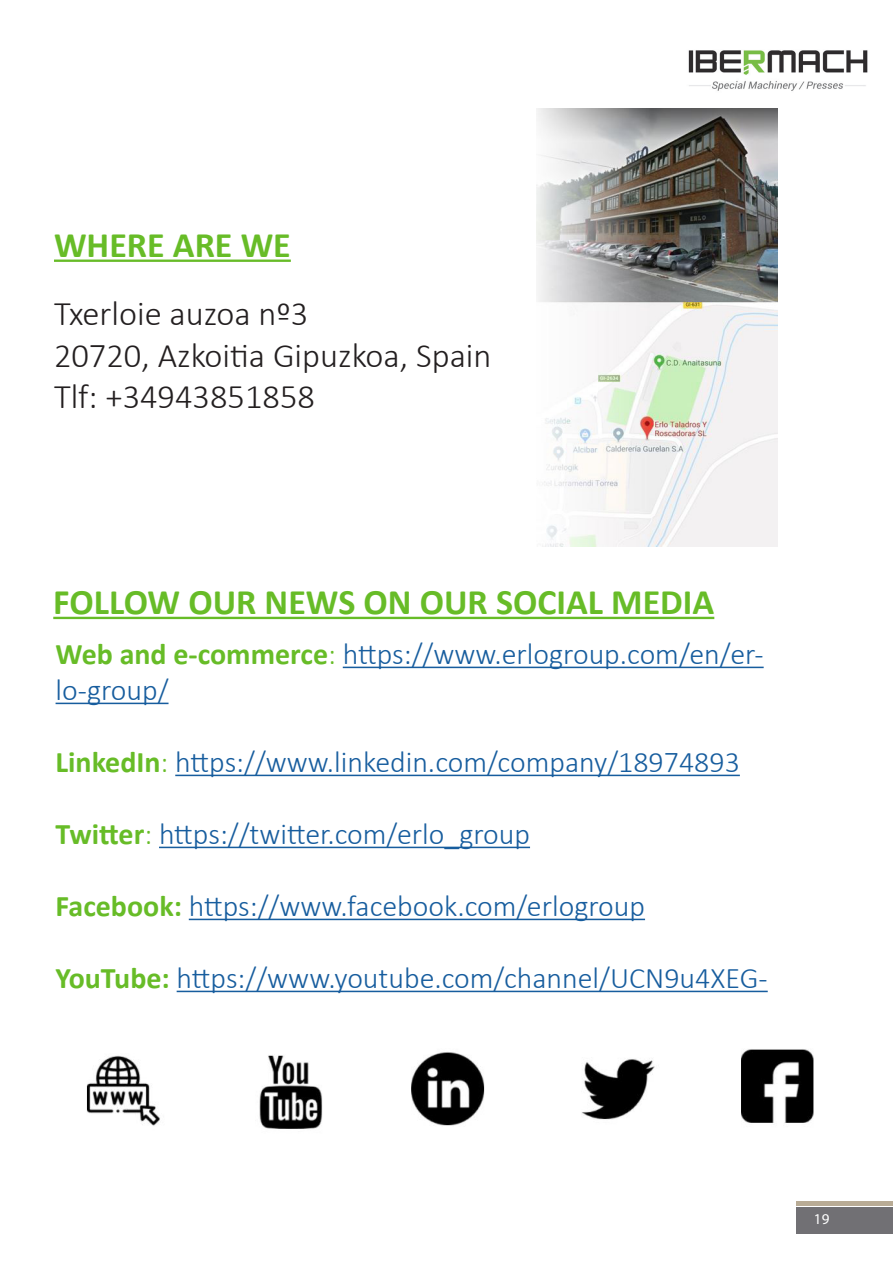
<style>
.page{position:relative;width:893px;height:1263px;background:#fff}
.page>*{position:absolute;margin:0;border:0;box-sizing:border-box;transform-origin:0 0}
.t1{font:700 36px "Calibri";color:#67bc27}
.t2{font:300 34.5px "Calibri";color:#231f20}
.t3{font:300 30px/36px "Calibri";color:#175d9e}
.Folio{font:15px "Myriad Pro";color:#fff}
.s1{font-weight:700;color:#67bc27}
.s2{color:#67bc27}
</style>
<div class="page">
<div style="left:796px;top:1203px;width:96px;height:31px;background:#717074"></div>
<hr style="left:796px;top:1202px;width:96px;height:4px;background:#b8ab95">
<img style="left:688px;top:50px;width:180px;height:41px">
<hr style="left:54px;top:260px;width:237px;height:2px;background:#67bc27">
<hr style="left:53px;top:617px;width:661px;height:2px;background:#67bc27">
<hr style="left:343px;top:667px;width:421px;height:1px;background:#175d9e">
<hr style="left:56px;top:703px;width:113px;height:1px;background:#175d9e">
<hr style="left:175px;top:775px;width:565px;height:1px;background:#175d9e">
<hr style="left:159px;top:847px;width:371px;height:1px;background:#175d9e">
<hr style="left:189px;top:919px;width:456px;height:1px;background:#175d9e">
<hr style="left:177px;top:991px;width:591px;height:1px;background:#175d9e">
<img style="left:537px;top:109px;width:241px;height:437px">
<img style="left:86px;top:1055px;width:74px;height:71px">
<img style="left:259px;top:1055px;width:64px;height:74px">
<img style="left:411px;top:1052px;width:74px;height:74px">
<img style="left:581px;top:1059px;width:74px;height:61px">
<img style="left:741px;top:1049px;width:73px;height:74px">
<p class="t1" style="left:54px;top:219px;width:238px">WHERE ARE WE</p>
<p class="t2" style="left:54px;top:292px;width:256px">Txerloie auzoa nº3</p>
<p class="t2" style="left:54px;top:334px;width:439px">20720, Azkoitia Gipuzkoa, Spain</p>
<p class="t2" style="left:54px;top:375px;width:263px">Tlf: +34943851858</p>
<p class="t1" style="left:53px;top:576px;width:663px">FOLLOW OUR NEWS ON OUR SOCIAL MEDIA</p>
<p class="t3" style="left:56px;top:635px;width:710px"><span class="s1">Web and e-commerce</span><span class="s2">:</span> https://www.erlogroup.com/en/er&shy;lo-group/</p>
<p class="t3" style="left:56px;top:743px;width:686px"><span class="s1">LinkedIn</span><span class="s2">:</span> https://www.linkedin.com/company/18974893</p>
<p class="t3" style="left:56px;top:815px;width:476px"><span class="s1">Twitter</span><span class="s2">:</span> https://twitter.com/erlo_group</p>
<p class="t3" style="left:56px;top:887px;width:591px"><span class="s1">Facebook:</span> https://www.facebook.com/erlogroup</p>
<p class="t3" style="left:56px;top:959px;width:714px"><span class="s1">YouTube:</span> https://www.youtube.com/channel/UCN9u4XEG-</p>
<p class="Folio" style="left:814px;top:1210px;width:17px">19</p>
</div>
